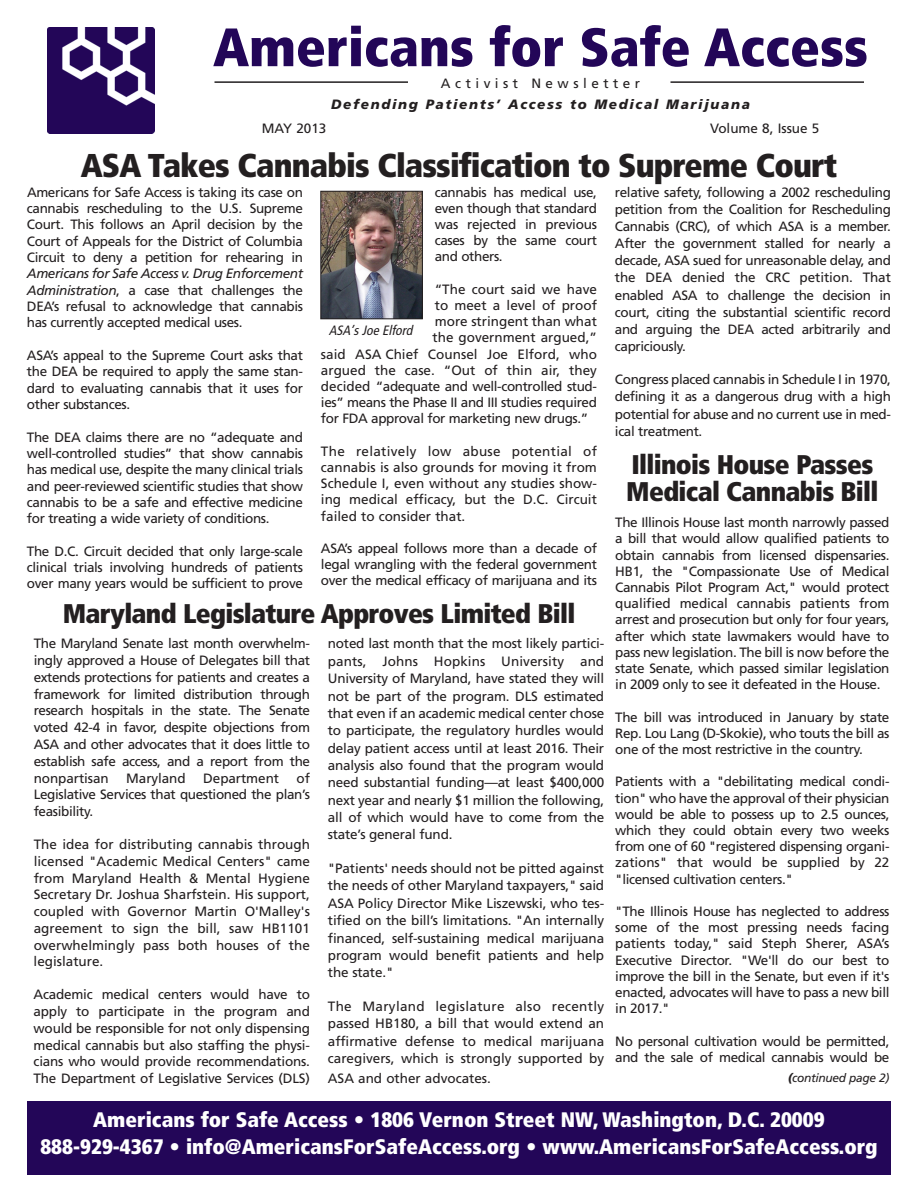
<style>
.page{position:relative;width:918px;height:1188px;background:#fff}
.page>*{position:absolute;margin:0;border:0;box-sizing:border-box;transform-origin:0 0}
.t1{font:900 condensed 54px "Frutiger LT";color:#230658}
.t2{font:900 condensed 33px "Frutiger LT";letter-spacing:-.025em;color:#231f20}
.t3{font:900 condensed 27px/27px "Frutiger LT";letter-spacing:-.025em;color:#231f20}
.t4{font:900 condensed 21px/26.7px "Frutiger LT";color:#fff;text-align:center}
.t5{font:13.5px/16.2px "Frutiger LT";letter-spacing:-.03em;color:#231f20;text-align:justify}
.t6{font:13.5px "Frutiger LT";color:#231f20}
.t7{font:italic 900 13.5px "Frutiger LT";letter-spacing:.12em;color:#231f20}
.t8{font:13.5px "Frutiger LT";letter-spacing:.335em;color:#231f20}
.t9{font:13.5px "Frutiger LT";letter-spacing:-.005em;color:#231f20}
.t10{font:italic condensed 13.5px "Frutiger LT";color:#231f20}
.t11{font:italic 12px "Frutiger LT";letter-spacing:-.03em;color:#231f20}
.s1{font-style:italic}
.s2{font-weight:900}
</style>
<div class="page">
<img style="left:47px;top:27px;width:107px;height:107px">
<hr style="left:671px;top:81px;width:193px;height:2px;background:#231f20">
<hr style="left:215px;top:81px;width:193px;height:2px;background:#231f20">
<div style="left:27px;top:1101px;width:864px;height:74px;background:#230658"></div>
<img style="left:322px;top:193px;width:99px;height:124px">
<div style="left:320px;top:191px;width:103px;height:128px;border:1px solid #231f20"></div>
<h1 class="t1" style="left:213px;top:26px;width:656px">Americans for Safe Access</h1>
<p class="t8" style="left:441px;top:78px;width:201px">Activist Newsletter</p>
<p class="t7" style="left:331px;top:99px;width:420px">Defending Patients’ Access to Medical Marijuana</p>
<p class="t5" style="left:262px;top:121px;width:66px">MAY 2013</p>
<p class="t6" style="left:710px;top:123px;width:111px">Volume 8, Issue 5</p>
<h2 class="t2" style="left:81px;top:152px;width:758px">ASA Takes Cannabis Classification to Supreme Court</h2>
<p class="t5" style="left:27px;top:185px;width:278px">Americans for Safe Access is taking its case on cannabis rescheduling to the U.S. Supreme Court. This follows an April decision by the Court of Appeals for the District of Columbia Circuit to deny a petition for rehearing in</p>
<p class="t5" style="left:27px;top:267px;width:278px"><span class="s1">Americans for Safe Access v. Drug Enforcement Administration</span>, a case that challenges the DEA’s refusal to acknowledge that cannabis has currently accepted medical uses.</p>
<p class="t5" style="left:27px;top:348px;width:278px">ASA’s appeal to the Supreme Court asks that the DEA be required to apply the same stan&shy;dard to evaluating cannabis that it uses for other substances.</p>
<p class="t5" style="left:27px;top:430px;width:278px">The DEA claims there are no “adequate and well-controlled studies” that show cannabis has medical use, despite the many clinical trials and peer-reviewed scientific studies that show cannabis to be a safe and effective medicine for treating a wide variety of conditions.</p>
<p class="t5" style="left:27px;top:544px;width:278px">The D.C. Circuit decided that only large-scale clinical trials involving hundreds of patients over many years would be sufficient to prove</p>
<p class="t5" style="left:435px;top:185px;width:164px">cannabis has medical use, even though that standard was rejected in previous cases by the same court and others.</p>
<p class="t6" style="left:435px;top:284px;width:164px">“The court said we have</p>
<p class="t6" style="left:435px;top:300px;width:164px">to meet a level of proof</p>
<p class="t6" style="left:435px;top:316px;width:164px">more stringent than what</p>
<p class="t6" style="left:433px;top:332px;width:166px">the government argued,”</p>
<p class="t6" style="left:321px;top:349px;width:278px">said ASA Chief Counsel Joe Elford, who</p>
<p class="t6" style="left:321px;top:365px;width:277px">argued the case. “Out of thin air, they</p>
<p class="t5" style="left:321px;top:379px;width:278px">decided “adequate and well-controlled stud-</p>
<p class="t5" style="left:321px;top:396px;width:278px">ies” means the Phase II and III studies required</p>
<p class="t5" style="left:321px;top:412px;width:269px">for FDA approval for marketing new drugs.”</p>
<p class="t5" style="left:321px;top:444px;width:278px">The relatively low abuse potential of cannabis is also grounds for moving it from Schedule I, even without any studies show&shy;ing medical efficacy, but the D.C. Circuit failed to consider that.</p>
<p class="t5" style="left:321px;top:541px;width:278px">ASA’s appeal follows more than a decade of legal wrangling with the federal government over the medical efficacy of marijuana and its</p>
<p class="t10" style="left:329px;top:325px;width:88px">ASA’s Joe Elford</p>
<h3 class="t3" style="left:63px;top:602px;width:514px">Maryland Legislature Approves Limited Bill</h3>
<p class="t5" style="left:34px;top:636px;width:278px;line-height:16.8px">The Maryland Senate last month overwhelm&shy;ingly approved a House of Delegates bill that extends protections for patients and creates a framework for limited distribution through research hospitals in the state. The Senate voted 42-4 in favor, despite objections from ASA and other advocates that it does little to establish safe access, and a report from the nonpartisan</p>
<p class="t5" style="left:34px;top:770px;width:278px;line-height:16.8px;text-indent:263px">of Legislative Services that questioned the plan’s feasibility.</p>
<p class="t5" style="left:34px;top:837px;width:278px;line-height:16.8px">The idea for distributing cannabis through licensed "Academic Medical Centers" came from Maryland Health &amp; Mental Hygiene Secretary Dr. Joshua Sharfstein. His support, coupled with Governor Martin O'Malley's agreement to sign the bill, saw HB1101 overwhelmingly pass both houses of the legislature.</p>
<p class="t5" style="left:34px;top:987px;width:278px;line-height:16.8px">Academic medical centers would have to apply to participate in the program and would be responsible for not only dispensing medical cannabis but also staffing the physi&shy;cians who would provide recommendations.<br>The Department of Legislative Services (DLS)</p>
<p class="t9" style="left:126px;top:772px;width:61px">Maryland</p>
<p class="t9" style="left:203px;top:772px;width:77px">Department</p>
<p class="t5" style="left:328px;top:636px;width:278px;line-height:17.4px">noted last month that the most likely partici&shy;pants, Johns Hopkins University and University of Maryland, have stated they will not be part of the program. DLS estimated that even if an academic medical center chose to participate, the regulatory hurdles would delay patient access until at least 2016. Their analysis also found that the program would need substantial funding—at least $400,000 next year and nearly $1 million the following, all of which would have to come from the state’s general fund.</p>
<p class="t5" style="left:328px;top:861px;width:278px;line-height:17.4px">"Patients' needs should not be pitted against the needs of other Maryland taxpayers," said ASA Policy Director Mike Liszewski, who tes&shy;tified on the bill’s limitations. "An internally financed, self-sustaining medical marijuana program would benefit patients and help the state."</p>
<p class="t5" style="left:328px;top:998px;width:278px;line-height:17.4px">The Maryland legislature also recently passed HB180, a bill that would extend an affirmative defense to medical marijuana caregivers, which is strongly supported by</p>
<p class="t6" style="left:328px;top:1072px;width:165px">ASA and other advocates.</p>
<p class="t5" style="left:615px;top:184px;width:278px;line-height:17.1px">relative safety, following a 2002 rescheduling petition from the Coalition for Rescheduling Cannabis (CRC), of which ASA is a member.<br>After the government stalled for nearly a decade, ASA sued for unreasonable delay, and the DEA denied the CRC petition. That enabled ASA to challenge the decision in court, citing the substantial scientific record and arguing the DEA acted arbitrarily and capriciously.</p>
<p class="t5" style="left:615px;top:372px;width:278px;line-height:17.1px">Congress placed cannabis in Schedule I in 1970, defining it as a dangerous drug with a high potential for abuse and no current use in med&shy;ical treatment.</p>
<h3 class="t3" style="left:626px;top:453px;width:254px">Illinois House Passes<br>Medical Cannabis Bill</h3>
<p class="t5" style="left:615px;top:516px;width:276px">The Illinois House last month narrowly passed a bill that would allow qualified patients to obtain cannabis from licensed dispensaries.<br>HB1, the "Compassionate Use of Medical Cannabis Pilot Program Act," would protect qualified medical cannabis patients from arrest and prosecution but only for four years, after which state lawmakers would have to pass new legislation. The bill is now before the state Senate, which passed similar legislation in 2009 only to see it defeated in the House.</p>
<p class="t5" style="left:615px;top:710px;width:276px">The bill was introduced in January by state Rep. Lou Lang (D-Skokie), who touts the bill as one of the most restrictive in the country.</p>
<p class="t5" style="left:615px;top:775px;width:276px">Patients with a "debilitating medical condi&shy;tion" who have the approval of their physician would be able to possess up to 2.5 ounces, which they could obtain every two weeks from one of 60 "registered dispensing organi&shy;zations" that would be supplied by 22 "licensed cultivation centers."</p>
<p class="t5" style="left:615px;top:904px;width:276px">"The Illinois House has neglected to address some of the most pressing needs facing patients today," said Steph Sherer, ASA’s Executive Director. "We'll do our best to improve the bill in the Senate, but even if it's enacted, advocates will have to pass a new bill in 2017."</p>
<p class="t5" style="left:615px;top:1034px;width:276px">No personal cultivation would be permitted, and the sale of medical cannabis would be</p>
<p class="t11" style="left:788px;top:1073px;width:103px"><span class="s2">(</span>continued page 2)</p>
<h3 class="t4" style="left:40px;top:1108px;width:839px">Americans for Safe Access • 1806 Vernon Street NW, Washington, D.C. 20009<br>888-929-4367 • info@AmericansForSafeAccess.org • www.AmericansForSafeAccess.org</h3>
</div>
